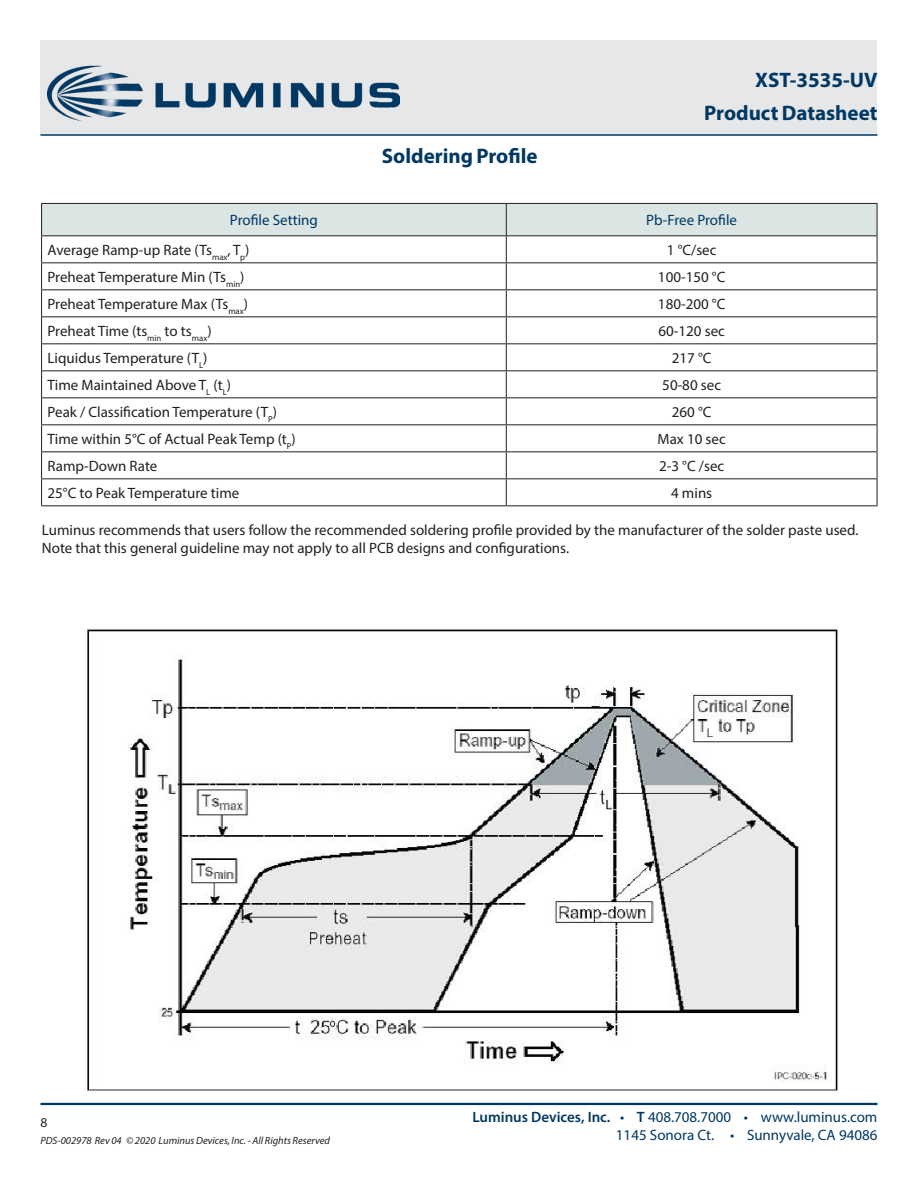
<style>
.page{position:relative;width:918px;height:1188px;background:#fff}
.page>*{position:absolute;margin:0;border:0;box-sizing:border-box;transform-origin:0 0}
.DS_Title1{font:700 21px "Myriad Pro";color:#003863}
.t1{font:15px "Myriad Pro";color:#231f20}
.t2{font:15px "Myriad Pro";color:#003863}
.t3{font:15px "Myriad Pro";color:#231f20}
.zzFooterRight2{font:13.5px "Myriad Pro";color:#231f20}
.zzFooterRight1{font:italic 10.5px "Myriad Pro";color:#231f20}
.s1{font-style:inherit}
.s2{font-weight:600}
</style>
<div class="page">
<div style="left:40px;top:40px;width:838px;height:95px;background:#e6e7e9"></div>
<hr style="left:40px;top:1103px;width:838px;height:2px;background:#003863">
<hr style="left:40px;top:134px;width:838px;height:2px;background:#003863">
<img style="left:48px;top:65px;width:352px;height:56px">
<img style="left:87px;top:629px;width:751px;height:463px">
<svg style="left:41px;top:203px;width:837px;height:302px"></svg>
<hr style="left:41px;top:505px;width:465px;height:1px;background:#231f20">
<hr style="left:506px;top:505px;width:371px;height:1px;background:#231f20">
<p class="DS_Title1" style="left:382px;top:142px;width:157px">Soldering Profile</p>
<p class="DS_Title1" style="left:755px;top:67px;width:124px">XST-3535-UV</p>
<p class="DS_Title1" style="left:704px;top:100px;width:175px">Product Datasheet</p>
<p class="t2" style="left:230px;top:211px;width:89px">Profile Setting</p>
<p class="t2" style="left:646px;top:211px;width:92px">Pb-Free Profile</p>
<p class="t1" style="left:48px;top:241px;width:203px">Average Ramp-up Rate (Ts<sub>max</sub>, T<sub>p</sub>)</p>
<p class="t1" style="left:667px;top:241px;width:51px">1 °C/sec</p>
<p class="t1" style="left:48px;top:268px;width:198px">Preheat Temperature Min (Ts<sub>min</sub>)</p>
<p class="t1" style="left:658px;top:268px;width:69px">100-150 °C</p>
<p class="t1" style="left:48px;top:295px;width:202px">Preheat Temperature Max (Ts<sub>max</sub>)</p>
<p class="t1" style="left:658px;top:295px;width:69px">180-200 °C</p>
<p class="t1" style="left:48px;top:322px;width:166px">Preheat Time (ts<sub>min</sub> to ts<sub>max</sub>)</p>
<p class="t3" style="left:658px;top:322px;width:68px">60-120 <span class="s1">sec</span></p>
<p class="t1" style="left:48px;top:349px;width:162px">Liquidus Temperature (T<sub>L</sub>)</p>
<p class="t1" style="left:672px;top:349px;width:41px">217 °C</p>
<p class="t1" style="left:48px;top:376px;width:185px">Time Maintained Above T<sub>L</sub> (t<sub>L</sub>)</p>
<p class="t1" style="left:662px;top:376px;width:60px">50-80 sec</p>
<p class="t1" style="left:48px;top:403px;width:231px">Peak / Classification Temperature (T<sub>P</sub>)</p>
<p class="t1" style="left:672px;top:403px;width:41px">260 °C</p>
<p class="t1" style="left:48px;top:430px;width:250px">Time within 5°C of Actual Peak Temp (t<sub>P</sub>)</p>
<p class="t1" style="left:658px;top:430px;width:70px">Max 10 sec</p>
<p class="t1" style="left:48px;top:457px;width:111px">Ramp-Down Rate</p>
<p class="t1" style="left:659px;top:457px;width:67px">2-3 °C /sec</p>
<p class="t1" style="left:48px;top:484px;width:193px">25°C to Peak Temperature time</p>
<p class="t1" style="left:671px;top:484px;width:43px">4 mins</p>
<p class="t1" style="left:42px;top:521px;width:818px">Luminus recommends that users follow the recommended soldering profile provided by the manufacturer of the solder paste used.</p>
<p class="t1" style="left:42px;top:539px;width:529px">Note that this general guideline may not apply to all PCB designs and configurations.</p>
<p class="zzFooterRight2" style="left:40px;top:1115px;width:8px">8</p>
<p class="zzFooterRight1" style="left:40px;top:1134px;width:291px">PDS-002978 Rev 04 © 2020 Luminus Devices, Inc. - All Rights Reserved</p>
<p class="t2" style="left:472px;top:1108px;width:407px"><span class="s2">Luminus Devices, Inc.</span> • <span class="s2">T</span> 408.708.7000 • www.luminus.com</p>
<p class="t2" style="left:616px;top:1126px;width:263px">1145 Sonora Ct. • Sunnyvale, CA 94086</p>
</div>
